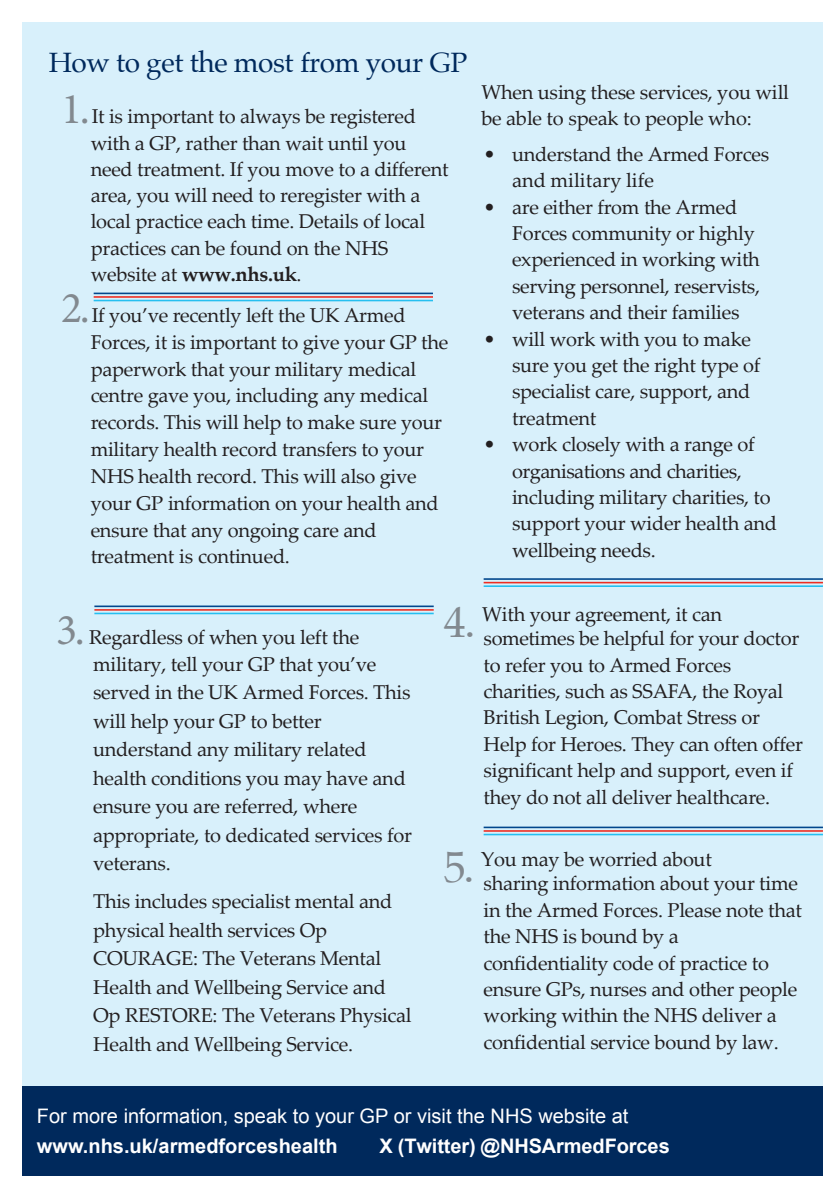
<style>
.page{position:relative;width:840px;height:1191px;background:#fff}
.page>*{position:absolute;margin:0;border:0;box-sizing:border-box;transform-origin:0 0}
.t1{font:28px "Palatino";letter-spacing:-.015em;color:#00295c}
.t2{font:20px/26.4px "Palatino Linotype";letter-spacing:-.015em;color:#231f20}
.t3{font:20px/30px "Arial";color:#fff}
.t4{font:700 20px "Arial";letter-spacing:-.005em;color:#fff}
.s1{font-family:"Minion Pro";font-size:44px;color:#82898f}
.s2{font-style:inherit}
.s3{font-weight:700}
.s4{font-family:"Palatino"}
.s5{font-family:"Palatino";font-size:44px;color:#82898f}
</style>
<div class="page">
<div style="left:23px;top:23px;width:799px;height:1063px;background:#d8f0fb"></div>
<div style="left:23px;top:1086px;width:799px;height:89px;background:#00295c"></div>
<hr style="left:94px;top:292px;width:339px;height:2px;background:#01468c">
<hr style="left:94px;top:296px;width:339px;height:2px;background:#ee2e22">
<hr style="left:94px;top:300px;width:339px;height:1px;background:#26bff0">
<hr style="left:94px;top:605px;width:339px;height:2px;background:#01468c">
<hr style="left:94px;top:609px;width:339px;height:1px;background:#ee2e22">
<hr style="left:94px;top:612px;width:339px;height:2px;background:#26bff0">
<hr style="left:483px;top:578px;width:339px;height:2px;background:#01468c">
<hr style="left:483px;top:582px;width:339px;height:1px;background:#ee2e22">
<hr style="left:483px;top:585px;width:339px;height:2px;background:#26bff0">
<hr style="left:483px;top:826px;width:339px;height:2px;background:#01468c">
<hr style="left:483px;top:830px;width:339px;height:1px;background:#ee2e22">
<hr style="left:483px;top:833px;width:339px;height:2px;background:#26bff0">
<p class="t1" style="left:49px;top:39px;width:420px">How to get the most from your GP</p>
<p class="t2" style="left:91px;top:103px;width:359px;text-indent:-30px"><span class="s1">1.</span>It is important to always be registered with a GP, rather than wait until you need treatment. If you move <span class="s2">to a different </span>area, you will need to reregister with a local practice each time. Details of local practices can be found on the NHS website at <span class="s3">www.nhs.uk</span>.</p>
<p class="t2" style="left:91px;top:301px;width:359px;text-indent:-30px"><span class="s1">2.</span>If you’ve recently left the <span class="s2">UK Armed F</span>orces, it is important to give your GP the paperwork that your military medical centre gave you, including any medical records. This will help to make sure your military health record transfers to your NHS health record. This will also give your GP information on your health and ensure that any ongoing care and treatment is continued.</p>
<p class="t2" style="left:481px;top:78px;width:309px"><span class="s4">W</span>hen using these services, you will be able to speak to people who:</p>
<p class="t2" style="left:511px;top:140px;width:259px;text-indent:-28px"><span class="s4">•</span> understand the Armed Forces and military life</p>
<p class="t2" style="left:511px;top:193px;width:249px;text-indent:-28px"><span class="s4">•</span> are either from the Armed<br>Forces community or highly experienced in working with serving personnel, reservists, veterans and their families</p>
<p class="t2" style="left:511px;top:325px;width:250px;text-indent:-28px"><span class="s4">•</span> will work with you to make sure you get the right type of specialist care, support, and treatment</p>
<p class="t2" style="left:511px;top:430px;width:266px;text-indent:-28px"><span class="s4">•</span> work closely with a range of organisations and charities, including military charities, to support your wider health and wellbeing needs.</p>
<p class="t2" style="left:93px;top:622px;width:320px;line-height:28.2px;text-indent:-37px"><span class="s1">3.</span> Regardless of when you left the military, tell your GP that you’ve served in the UK Armed Forces. This will help your GP to better understand any military related health conditions you may have and ensure you are referred, where appropriate, to dedicated services for veterans.</p>
<p class="t2" style="left:93px;top:886px;width:320px;line-height:28.4px">This includes specialist mental and physical health services Op<br>COURAGE: The Veterans Mental<br>Health and Wellbeing Service and<br>Op RESTORE: The Veterans Physical<br>Health and Wellbeing Service.</p>
<p class="t2" style="left:483px;top:601px;width:317px;line-height:24.2px;text-indent:-40px"><span class="s5">4.</span> With your agreement, it can sometimes be helpful for your doctor</p>
<p class="t2" style="left:483px;top:651px;width:320px">to refer you to Armed Forces charities, such as SSAFA, the Royal British Legion, Combat Stress or Help for Heroes. They can often offer significant help and support, even if they do not all deliver healthcare.</p>
<p class="t2" style="left:483px;top:846px;width:316px;line-height:24.2px;text-indent:-40px"><span class="s5">5.</span> You may be worried about<br><span class="s4">s</span>haring information about your time</p>
<p class="t2" style="left:483px;top:896px;width:320px">in the Armed Forces. Please note that the NHS is bound by a confidentiality code of practice to ensure GPs, nurses and other people working within the NHS deliver a confidential service bound by law.</p>
<p class="t3" style="left:37px;top:1101px;width:592px">For more information, speak to your GP or visit the NHS website at <span class="s3">www.nhs.uk/armedforceshealth</span></p>
<p class="t4" style="left:379px;top:1131px;width:292px">X (Twitter) @NHSArmedForces</p>
</div>
